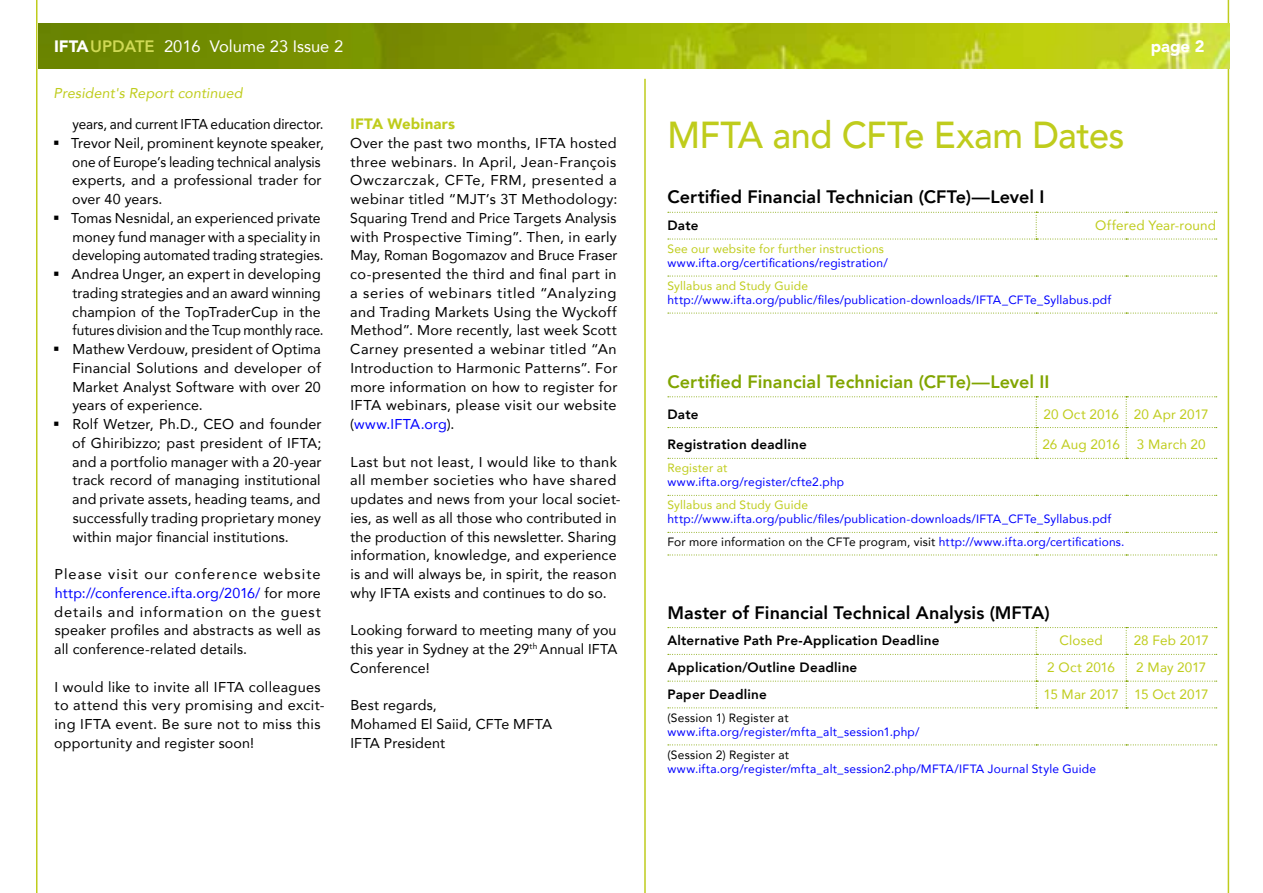
<style>
.page{position:relative;width:1263px;height:893px;background:#fff}
.page>*{position:absolute;margin:0;border:0;box-sizing:border-box;transform-origin:0 0}
.t1{font:500 37.5px "Avenir";letter-spacing:-.015em;color:#bfcc1c;scale:.96 1}
.t2{font:800 18px "Avenir";letter-spacing:.005em;color:#000}
.t3{font:800 18px "Avenir";letter-spacing:.005em;color:#81a500}
.t4{font:16.5px "Avenir";color:#fff}
.t5{font:900 16.5px "Avenir";color:#fff}
.t6{font:900 15px "Avenir";letter-spacing:.01em;color:#bfcc1c}
.t7{font:14.25px/18.8px "Avenir";letter-spacing:.01em;color:#000;text-align:justify}
.t8{font:14.25px/18.8px "Avenir";letter-spacing:.01em;color:#000;scale:.95 1}
.t9{font:italic 14.25px "Avenir";letter-spacing:.01em;color:#bfcc1c}
.t10{font:800 13.5px "Avenir";letter-spacing:.015em;color:#000}
.t11{font:13.5px "Avenir";letter-spacing:.01em;color:#bfcc1c}
.t12{font:12px/22.6px "Avenir";letter-spacing:.015em;color:#00f}
.t13{font:12px "Avenir";letter-spacing:.015em;color:#bfcc1c}
.t14{font:12px "Avenir";letter-spacing:.015em;color:#000}
.s1{font-weight:900}
.s2{font-weight:800;color:#cfd955}
.s3{color:#00f}
.s4{color:#000}
</style>
<div class="page">
<svg style="left:668px;top:212px;width:549px;height:28px"></svg>
<svg style="left:668px;top:276px;width:549px;height:1px"></svg>
<svg style="left:668px;top:313px;width:549px;height:1px"></svg>
<svg style="left:668px;top:396px;width:549px;height:63px"></svg>
<svg style="left:668px;top:495px;width:549px;height:1px"></svg>
<svg style="left:668px;top:532px;width:549px;height:1px"></svg>
<svg style="left:668px;top:555px;width:549px;height:1px"></svg>
<svg style="left:668px;top:744px;width:549px;height:1px"></svg>
<svg style="left:668px;top:627px;width:549px;height:81px"></svg>
<hr style="left:644px;top:79px;width:2px;height:814px;background:#bfcc1c">
<hr style="left:36px;top:0;width:2px;height:893px;background:#bfcc1c">
<hr style="left:1228px;top:0;width:1px;height:893px;background:#bfcc1c">
<img style="left:39px;top:23px;width:1190px;height:45px">
<p class="t4" style="left:54px;top:33px;width:291px"><span class="s1">IFTA</span><span class="s2">UPDATE</span> 2016 Volume 23 Issue 2</p>
<p class="t5" style="left:1151px;top:32px;width:55px">page 2</p>
<p class="t9" style="left:54px;top:84px;width:190px">President's Report continued</p>
<p class="t8" style="left:71px;top:114px;width:268px">years, and current IFTA education director.<br>Trevor Neil, prominent keynote speaker, one of Europe’s leading technical analysis experts, and a professional trader for over 40 years.<br>Tomas Nesnidal, an experienced private money fund manager with a speciality in developing automated trading strategies.<br>Andrea Unger, an expert in developing trading strategies and an award winning champion of the TopTraderCup in the futures division and the Tcup monthly race.<br>Mathew Verdouw, president of Optima Financial Solutions and developer of Market Analyst Software with over 20 years of experience.<br>Rolf Wetzer, Ph.D., CEO and founder of Ghiribizzo; past president of IFTA; and a portfolio manager with a 20-year track record of managing institutional and private assets, heading teams, and successfully trading proprietary money within major financial institutions.</p>
<p class="t7" style="left:54px;top:564px;width:268px">Please visit our conference website <span class="s3">http://conference.ifta.org/2016/</span> for more details and information on the guest speaker profiles and abstracts as well as all conference-related details.</p>
<p class="t7" style="left:54px;top:677px;width:272px;text-align:left">I would like to invite all IFTA colleagues to attend this very promising and excit&shy;ing IFTA event. Be sure not to miss this opportunity and register soon!</p>
<p class="t6" style="left:351px;top:111px;width:106px">IFTA Webinars</p>
<p class="t7" style="left:350px;top:133px;width:269px">Over the past two months, IFTA hosted three webinars. In April, Jean-François Owczarczak, CFTe, FRM, presented a webinar titled “MJT’s 3T Methodology:<br>Squaring Trend and Price Targets Analysis with Prospective Timing”. Then, in early May, Roman Bogomazov and Bruce Fraser co-presented the third and final part in a series of webinars titled “Analyzing and Trading Markets Using the Wyckoff Method”. More recently, last week Scott Carney presented a webinar titled “An Introduction to Harmonic Patterns”. For more information on how to register for IFTA webinars, please visit our website (<span class="s3">www.IFTA.org</span>).</p>
<p class="t7" style="left:350px;top:452px;width:272px;text-align:left">Last but not least, I would like to thank all member societies who have shared updates and news from your local societ&shy;ies, as well as all those who contributed in the production of this newsletter. Sharing information, knowledge, and experience is and will always be, in spirit, the reason why IFTA exists and continues to do so.</p>
<p class="t7" style="left:350px;top:621px;width:269px">Looking forward to meeting many of you this year in Sydney at the 29<sup>th</sup> Annual IFTA Conference!</p>
<p class="t7" style="left:350px;top:696px;width:203px;text-align:left">Best regards,<br>Mohamed El Saiid, CFTe MFTA<br>IFTA President</p>
<h1 class="t1" style="left:667px;top:102px;width:478px">MFTA and CFTe Exam Dates</h1>
<p class="t2" style="left:667px;top:183px;width:378px">Certified Financial Technician (CFTe)—Level I</p>
<p class="t10" style="left:667px;top:215px;width:32px">Date</p>
<p class="t11" style="left:1095px;top:214px;width:122px">Offered Year-round</p>
<p class="t13" style="left:667px;top:239px;width:218px">See our website for further instructions</p>
<p class="t12" style="left:667px;top:251px;width:222px">www.ifta.org/certifications/registration/</p>
<p class="t13" style="left:667px;top:276px;width:142px">Syllabus and Study Guide</p>
<p class="t12" style="left:667px;top:288px;width:445px">http://www.ifta.org/public/files/publication-downloads/IFTA_CFTe_Syllabus.pdf</p>
<p class="t3" style="left:667px;top:368px;width:384px">Certified Financial Technician (CFTe)—Level II</p>
<p class="t10" style="left:667px;top:403px;width:32px">Date</p>
<p class="t11" style="left:1043px;top:403px;width:167px">20 Oct 2016 20 Apr 2017</p>
<p class="t10" style="left:667px;top:434px;width:141px">Registration deadline</p>
<p class="t11" style="left:1042px;top:434px;width:79px">26 Aug 2016</p>
<p class="t11" style="left:1137px;top:434px;width:70px">3 March 20</p>
<p class="t13" style="left:667px;top:458px;width:61px">Register at</p>
<p class="t12" style="left:667px;top:470px;width:178px">www.ifta.org/register/cfte2.php</p>
<p class="t13" style="left:667px;top:495px;width:142px">Syllabus and Study Guide</p>
<p class="t12" style="left:667px;top:507px;width:459px">http://www.ifta.org/public/files/publication-downloads/IFTA_CFTe_Syllabus.pdf<br><span class="s4">For more information on the CFTe program, visit</span> http://www.ifta.org/certifications.</p>
<p class="t2" style="left:667px;top:598px;width:384px">Master of Financial Technical Analysis (MFTA)</p>
<p class="t10" style="left:667px;top:630px;width:274px">Alternative Path Pre-Application Deadline</p>
<p class="t11" style="left:1060px;top:630px;width:45px">Closed</p>
<p class="t11" style="left:1134px;top:630px;width:77px">28 Feb 2017</p>
<p class="t10" style="left:667px;top:657px;width:191px">Application/Outline Deadline</p>
<p class="t11" style="left:1047px;top:657px;width:69px">2 Oct 2016</p>
<p class="t11" style="left:1136px;top:657px;width:72px">2 May 2017</p>
<p class="t10" style="left:667px;top:684px;width:101px">Paper Deadline</p>
<p class="t11" style="left:1043px;top:683px;width:167px">15 Mar 2017 15 Oct 2017</p>
<p class="t14" style="left:667px;top:708px;width:123px">(Session 1) Register at</p>
<p class="t12" style="left:667px;top:720px;width:253px">www.ifta.org/register/mfta_alt_session1.php/</p>
<p class="t14" style="left:667px;top:745px;width:123px">(Session 2) Register at</p>
<p class="t12" style="left:667px;top:757px;width:430px">www.ifta.org/register/mfta_alt_session2.php/MFTA/IFTA Journal Style Guide</p>
</div>
